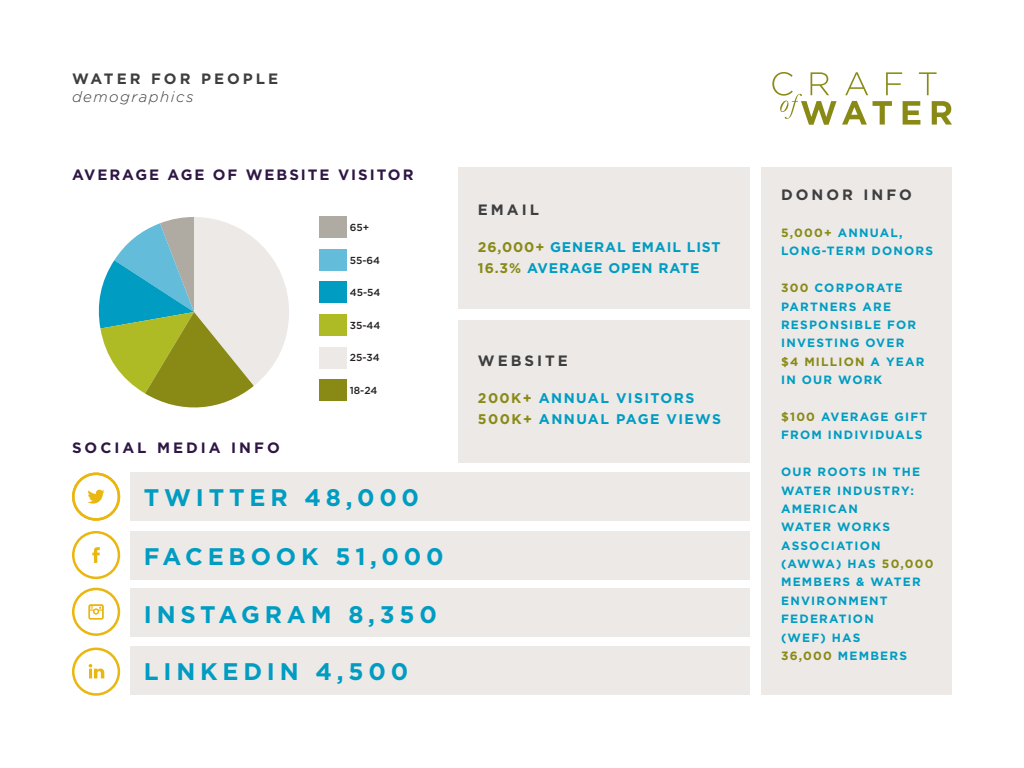
<style>
.page{position:relative;width:1024px;height:768px;background:#fff}
.page>*{position:absolute;margin:0;border:0;box-sizing:border-box;transform-origin:0 0}
.t1{font:700 24px "Gotham";letter-spacing:.2em;color:#009cc2}
.t2{font:700 15px "Gotham";letter-spacing:.2em;color:#3e3e3f}
.t3{font:700 15px "Gotham";letter-spacing:.13em;color:#2e1744}
.t4{font:700 15px "Gotham";letter-spacing:.2em;color:#2e1744}
.t5{font:italic 300 15px "Gotham";letter-spacing:.1em;color:#3e3e3f}
.t6{font:700 14px/20.8px "Gotham";letter-spacing:.06em;color:#009cc2}
.t7{font:700 14px/20.8px "Gotham";letter-spacing:.1em;color:#009cc2}
.t8{font:700 12px/18.4px "Gotham";letter-spacing:.1em;color:#009cc2}
.t9{font:500 10.2px "Gotham";color:#231f20}
.s1{color:#898a16}
</style>
<div class="page">
<svg style="left:72px;top:531px;width:48px;height:48px"></svg>
<svg style="left:72px;top:588px;width:48px;height:48px"></svg>
<svg style="left:72px;top:473px;width:48px;height:48px"></svg>
<svg style="left:72px;top:648px;width:48px;height:48px"></svg>
<div style="left:761px;top:167px;width:191px;height:528px;background:#ece9e7"></div>
<div style="left:458px;top:320px;width:292px;height:143px;background:#ece9e7"></div>
<div style="left:458px;top:167px;width:292px;height:142px;background:#ece9e7"></div>
<div style="left:319px;top:216px;width:27px;height:22px;background:#afaaa2"></div>
<div style="left:319px;top:249px;width:27px;height:22px;background:#63bcd9"></div>
<div style="left:319px;top:282px;width:27px;height:21px;background:#009cc2"></div>
<div style="left:319px;top:314px;width:27px;height:22px;background:#afbb25"></div>
<div style="left:319px;top:347px;width:27px;height:21px;background:#ece9e7"></div>
<div style="left:319px;top:379px;width:27px;height:22px;background:#898a16"></div>
<svg style="left:98px;top:217px;width:191px;height:191px"></svg>
<div style="left:130px;top:473px;width:620px;height:48px;background:#ece9e7"></div>
<div style="left:130px;top:531px;width:620px;height:48px;background:#ece9e7"></div>
<div style="left:130px;top:589px;width:620px;height:48px;background:#ece9e7"></div>
<div style="left:130px;top:646px;width:620px;height:49px;background:#ece9e7"></div>
<svg style="left:772px;top:72px;width:180px;height:53px"></svg>
<p class="t2" style="left:72px;top:69px;width:208px">WATER FOR PEOPLE</p>
<p class="t5" style="left:72px;top:87px;width:123px">demographics</p>
<p class="t3" style="left:72px;top:165px;width:343px">AVERAGE AGE OF WEBSITE VISITOR</p>
<p class="t4" style="left:72px;top:437px;width:209px">SOCIAL MEDIA INFO</p>
<p class="t9" style="left:350px;top:221px;width:21px">65+</p>
<p class="t9" style="left:350px;top:253px;width:32px">55-64</p>
<p class="t9" style="left:350px;top:286px;width:32px">45-54</p>
<p class="t9" style="left:350px;top:319px;width:32px">35-44</p>
<p class="t9" style="left:350px;top:351px;width:31px">25-34</p>
<p class="t9" style="left:350px;top:384px;width:29px">18-24</p>
<h1 class="t1" style="left:144px;top:482px;width:277px">TWITTER 48,000</h1>
<h1 class="t1" style="left:144px;top:540px;width:301px">FACEBOOK 51,000</h1>
<h1 class="t1" style="left:144px;top:598px;width:295px">INSTAGRAM 8,350</h1>
<h1 class="t1" style="left:144px;top:656px;width:266px">LINKEDIN 4,500</h1>
<p class="t2" style="left:478px;top:200px;width:63px">EMAIL</p>
<p class="t6" style="left:478px;top:237px;width:244px"><span class="s1">26,000+</span> GENERAL EMAIL LIST<br><span class="s1">16.3%</span> AVERAGE OPEN RATE</p>
<p class="t2" style="left:478px;top:350px;width:92px">WEBSITE</p>
<p class="t7" style="left:478px;top:388px;width:245px"><span class="s1">200K+</span> ANNUAL VISITORS<br><span class="s1">500K+</span> ANNUAL PAGE VIEWS</p>
<p class="t2" style="left:781px;top:185px;width:132px">DONOR INFO</p>
<p class="t8" style="left:781px;top:223px;width:153px"><span class="s1">5,000+</span> ANNUAL,<br>LONG-TERM DONORS</p>
<p class="t8" style="left:781px;top:279px;width:145px"><span class="s1">300</span> CORPORATE<br>PARTNERS ARE<br>RESPONSIBLE FOR<br>INVESTING OVER <span class="s1">$4 MILLION</span> A YEAR<br>IN OUR WORK</p>
<p class="t8" style="left:781px;top:407px;width:148px"><span class="s1">$100</span> AVERAGE GIFT<br>FROM INDIVIDUALS</p>
<p class="t8" style="left:781px;top:463px;width:154px">OUR ROOTS IN THE<br>WATER INDUSTRY:<br>AMERICAN<br>WATER WORKS<br>ASSOCIATION (AWWA) HAS <span class="s1">50,000<br></span>MEMBERS &amp; WATER<br>ENVIRONMENT<br>FEDERATION<br>(WEF) HAS<br><span class="s1">36,000</span> MEMBERS</p>
</div>
